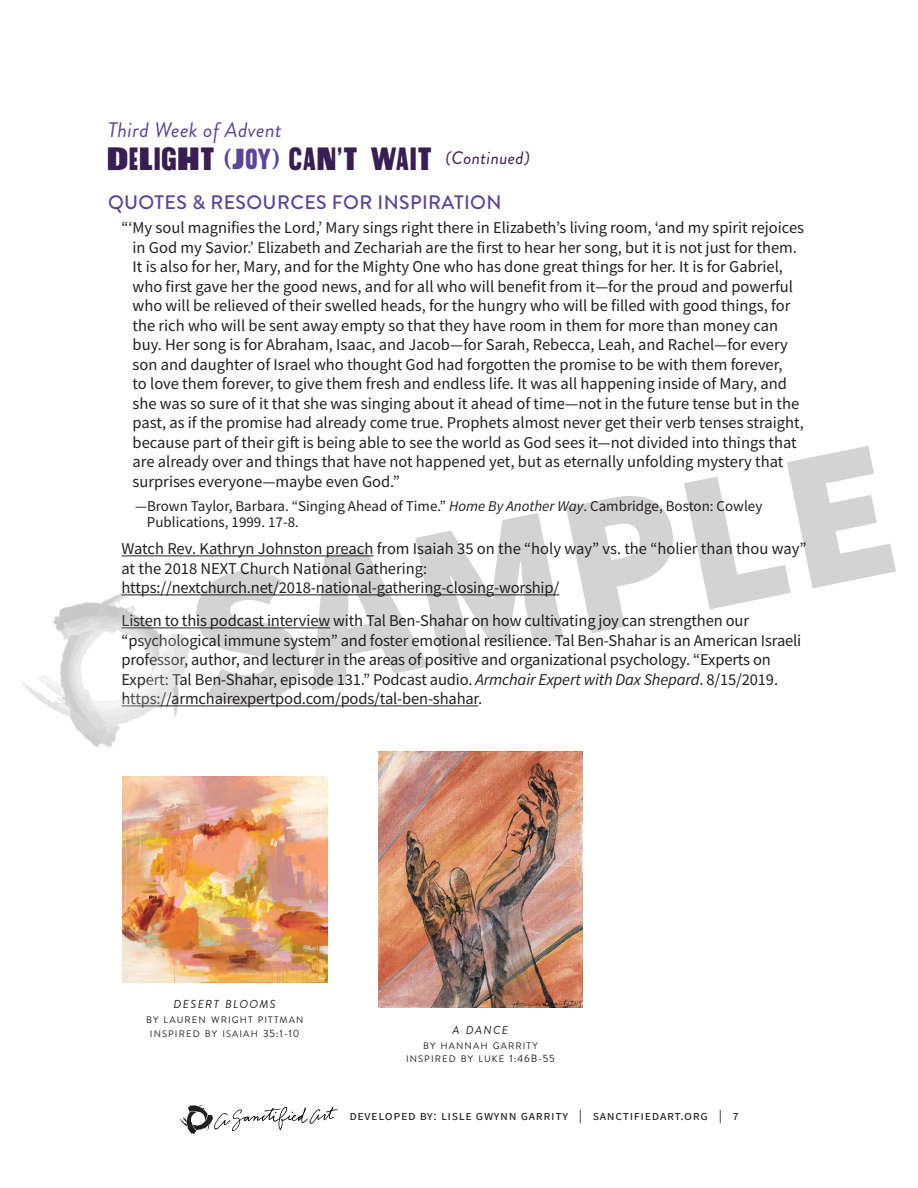
<style>
.page{position:relative;width:918px;height:1188px;background:#fff}
.page>*{position:absolute;margin:0;border:0;box-sizing:border-box;transform-origin:0 0}
.t1{font:900 198px "Source Sans Pro";color:#231f20}
.t2{font:30px "Press Box Clean";letter-spacing:.02em;color:#391e51}
.t3{font:italic 21px "Brandon Grotesque";letter-spacing:.02em;color:#5c439b}
.t4{font:500 19.5px "Brandon Grotesque";letter-spacing:.02em;color:#5c439b}
.t5{font:16.5px/19.5px "Source Sans Pro";color:#231f20}
.t6{font:15px/16.5px "Source Sans Pro";color:#231f20}
.t7{font:13.5px "Source Sans Pro";letter-spacing:.05em;color:#231f20}
.t8{font:italic 11.55px "Brandon Grotesque";letter-spacing:.115em;color:#231f20}
.t9{font:9.45px "Brandon Grotesque";letter-spacing:.115em;color:#231f20}
.s1{font-size:27px;color:#5c439b}
.s2{font-style:italic}
.s3{font-size:10.5px}
</style>
<div class="page">
<hr style="left:122px;top:555px;width:251px;height:1px;background:#231f20">
<hr style="left:122px;top:594px;width:437px;height:1px;background:#231f20">
<hr style="left:122px;top:627px;width:208px;height:1px;background:#231f20">
<hr style="left:122px;top:705px;width:356px;height:1px;background:#231f20">
<svg style="left:180px;top:1105px;width:158px;height:29px"></svg>
<img style="left:122px;top:777px;width:205px;height:205px">
<img style="left:378px;top:751px;width:204px;height:257px">
<img style="left:22px;top:589px;width:186px;height:158px">
<p class="t3" style="left:108px;top:116px;width:175px">Third Week of Advent</p>
<p class="t2" style="left:108px;top:142px;width:423px">DELIGHT <span class="s1">(JOY)</span> CAN’T WAIT <sup>(Continued)</sup></p>
<p class="t4" style="left:108px;top:189px;width:395px">QUOTES &amp; RESOURCES FOR INSPIRATION</p>
<p class="t5" style="left:133px;top:218px;width:673px;text-indent:-11px">“‘My soul magnifies the Lord,’ Mary sings right there in Elizabeth’s living room, ‘and my spirit rejoices in God my Savior.’ Elizabeth and Zechariah are the first to hear her song, but it is not just for them.<br>It is also for her, Mary, and for the Mighty One who has done great things for her. It is for Gabriel, who first gave her the good news, and for all who will benefit from it—for the proud and powerful who will be relieved of their swelled heads, for the hungry who will be filled with good things, for the rich who will be sent away empty so that they have room in them for more than money can buy. Her song is for Abraham, Isaac, and Jacob—for Sarah, Rebecca, Leah, and Rachel—for every son and daughter of Israel who thought God had forgotten the promise to be with them forever,<br>to love them forever, to give them fresh and endless life. It was all happening inside of Mary, and she was so sure of it that she was singing about it ahead of time—not in the future tense but in the past, as if the promise had already come true. Prophets almost never get their verb tenses straight, because part of their gift is being able to see the world as God sees it—not divided into things that are already over and things that have not happened yet, but as eternally unfolding mystery that surprises everyone—maybe even God.”</p>
<p class="t6" style="left:147px;top:497px;width:617px;text-indent:-12px">—Brown Taylor, Barbara. “Singing Ahead of Time.” <span class="s2">Home By Another Way</span>. Cambridge, Boston: Cowley<br>Publications, 1999. 17-8.</p>
<p class="t5" style="left:122px;top:539px;width:687px">Watch Rev. Kathryn Johnston preach from Isaiah 35 on the “holy way” vs. the “holier than thou way” at the 2018 NEXT Church National Gathering:</p>
<p class="t5" style="left:122px;top:578px;width:439px">https://nextchurch.net/2018-national-gathering-closing-worship/</p>
<p class="t5" style="left:122px;top:611px;width:681px">Listen to this podcast interview with Tal Ben-Shahar on how cultivating joy can strengthen our “psychological immune system” and foster emotional resilience. Tal Ben-Shahar is an American Israeli professor, author, and lecturer in the areas of positive and organizational psychology. “Experts on Expert: Tal Ben-Shahar, episode 131.” Podcast audio. <span class="s2">Armchair Expert with Dax Shepard</span>. 8/15/2019. https://armchairexpertpod.com/pods/tal-ben-shahar.</p>
<h1 class="t1" style="left:163px;top:516px;width:718px;rotate:-12deg">SAMPLE</h1>
<p class="t8" style="left:174px;top:997px;width:104px">DESERT BLOOMS</p>
<p class="t9" style="left:146px;top:1014px;width:159px">BY LAUREN WRIGHT PITTMAN</p>
<p class="t9" style="left:150px;top:1027px;width:151px">INSPIRED BY ISAIAH <span class="s3">35:1-10</span></p>
<p class="t8" style="left:453px;top:1022px;width:57px">A DANCE</p>
<p class="t9" style="left:423px;top:1039px;width:116px">BY HANNAH GARRITY</p>
<p class="t9" style="left:406px;top:1053px;width:150px">INSPIRED BY LUKE <span class="s3">1:46B-55</span></p>
<p class="t7" style="left:349px;top:1107px;width:391px">developed by: lisle gwynn garrity | sanctifiedart.org | 7</p>
</div>
